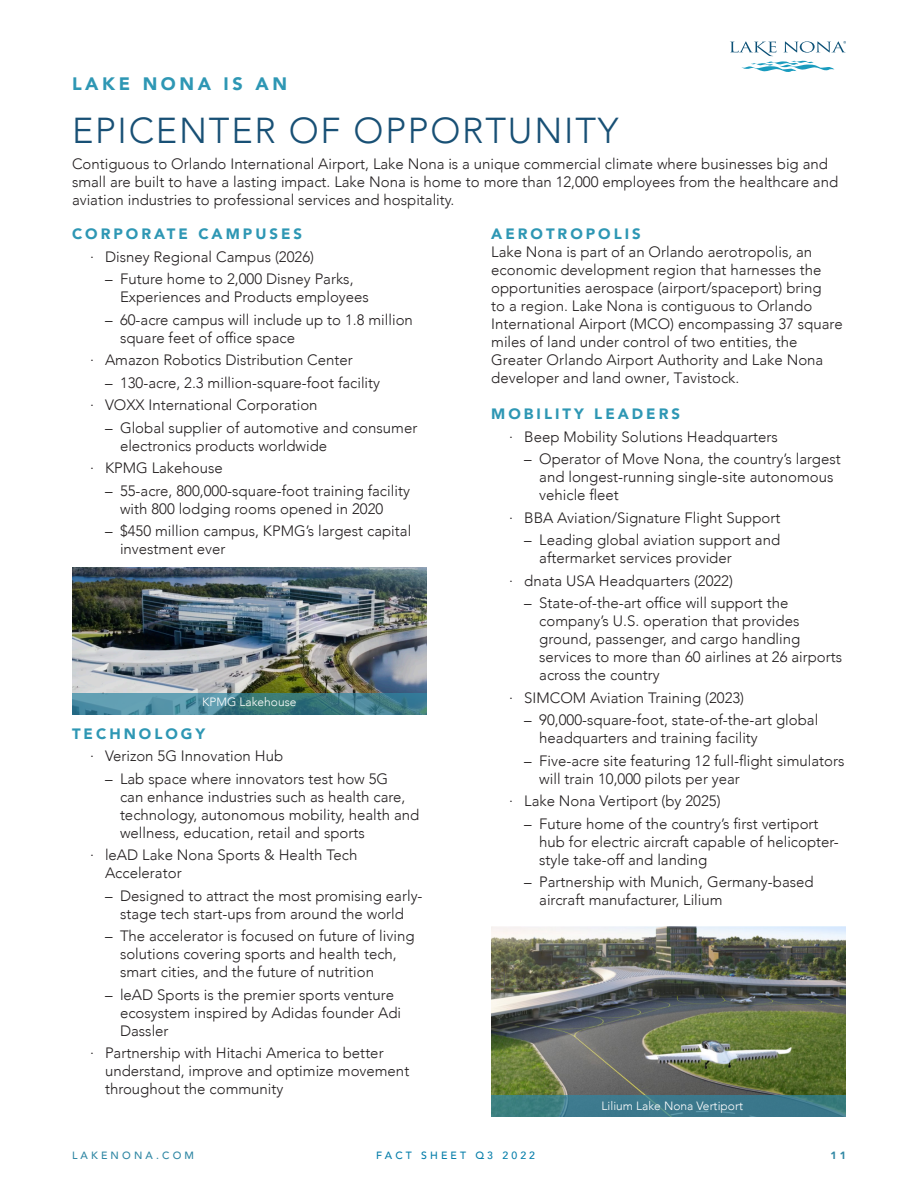
<style>
.page{position:relative;width:918px;height:1188px;background:#fff}
.page>*{position:absolute;margin:0;border:0;box-sizing:border-box;transform-origin:0 0}
.t1{font:300 36px "Avenir";letter-spacing:.05em;color:#185075}
.t2{font:900 18px "Avenir";letter-spacing:.2em;color:#2e97b4}
.t3{font:300 15px/18px "Avenir";color:#231f20}
.t4{font:900 15px "Avenir";letter-spacing:.2em;color:#2e97b4}
.t5{font:300 12px "Avenir";color:#fff}
.t6{font:500 10.5px "Avenir";letter-spacing:.3em;color:#067eaa}
.t7{font:500 10.5px "Avenir";letter-spacing:.3em;color:#3087a4}
.t8{font:900 10.5px "Avenir";color:#3087a4}
.s1{font-style:italic}
</style>
<div class="page">
<svg style="left:730px;top:41px;width:116px;height:31px"></svg>
<img style="left:491px;top:927px;width:355px;height:168px">
<img style="left:72px;top:567px;width:355px;height:126px">
<svg style="left:72px;top:693px;width:355px;height:21px;background:#478593"></svg>
<svg style="left:491px;top:1095px;width:355px;height:21px;background:#3c7a88"></svg>
<p class="t2" style="left:72px;top:68px;width:217px">LAKE NONA IS AN</p>
<p class="t1" style="left:72px;top:109px;width:548px">EPICENTER OF OPPORTUNITY</p>
<p class="t3" style="left:72px;top:155px;width:768px">Contiguous to Orlando International Airport, Lake Nona is a unique commercial climate where businesses big and small are built to have a lasting impact. Lake Nona is home to more than 12,000 employees from the healthcare and aviation industries to professional services and hospitality.</p>
<p class="t4" style="left:72px;top:221px;width:232px">CORPORATE CAMPUSES</p>
<p class="t3" style="left:90px;top:247px;width:226px">∙ Disney Regional Campus (2026)</p>
<p class="t3" style="left:120px;top:270px;width:250px;text-indent:-15px">– Future home to 2,000 Disney Parks,<br>Experiences and Products employees</p>
<p class="t3" style="left:120px;top:310px;width:294px;text-indent:-15px">– 60-acre campus will include up to 1.8 million square feet of office space</p>
<p class="t3" style="left:90px;top:351px;width:264px">∙ Amazon Robotics Distribution Center</p>
<p class="t3" style="left:105px;top:373px;width:277px">– 130-acre, 2.3 million-square-foot facility</p>
<p class="t3" style="left:90px;top:396px;width:229px">∙ VOXX International Corporation</p>
<p class="t3" style="left:120px;top:418px;width:299px;text-indent:-15px">– Global supplier of automotive and consumer electronics products worldwide</p>
<p class="t3" style="left:90px;top:459px;width:134px">∙ KPMG Lakehouse</p>
<p class="t3" style="left:120px;top:481px;width:291px;text-indent:-15px">– 55-acre, 800,000-square-foot training facility with 800 lodging rooms opened in 2020</p>
<p class="t3" style="left:120px;top:522px;width:293px;text-indent:-15px">– $450 million campus, KPMG’s largest capital investment ever</p>
<p class="t5" style="left:202px;top:695px;width:96px">KPMG Lakehouse</p>
<p class="t4" style="left:72px;top:720px;width:135px">TECHNOLOGY</p>
<p class="t3" style="left:90px;top:747px;width:195px">∙ Verizon 5G Innovation Hub</p>
<p class="t3" style="left:120px;top:769px;width:301px;text-indent:-15px">– Lab space where innovators test how 5G<br>can enhance industries such as health care, technology, autonomous mobility, health and wellness, education, retail and sports</p>
<p class="t3" style="left:105px;top:846px;width:254px;text-indent:-15px">∙ leAD Lake Nona Sports &amp; Health Tech<br>Accelerator</p>
<p class="t3" style="left:105px;top:886px;width:319px;text-align:center">– Designed to attract the most promising early&shy;stage tech start-ups from around the world</p>
<p class="t3" style="left:120px;top:927px;width:296px;text-indent:-15px">– The accelerator is focused on future of living solutions covering sports and health tech, smart cities, and the future of nutrition</p>
<p class="t3" style="left:120px;top:985px;width:283px;text-indent:-15px">– leAD Sports is the premier sports venture ecosystem inspired by Adidas founder Adi<br>Dassler</p>
<p class="t3" style="left:105px;top:1044px;width:306px;text-indent:-15px">∙ Partnership with Hitachi America to better understand, improve and optimize movement throughout the community</p>
<p class="t4" style="left:491px;top:221px;width:151px">AEROTROPOLIS</p>
<p class="t3" style="left:491px;top:243px;width:353px">Lake Nona is part of an Orlando aerotropolis<span class="s1">,</span> an economic development region that harnesses the opportunities aerospace (airport/spaceport) bring<br>to a region. Lake Nona is contiguous to Orlando International Airport (MCO) encompassing 37 square miles of land under control of two entities, the Greater Orlando Airport Authority and Lake Nona developer and land owner, Tavistock.</p>
<p class="t4" style="left:491px;top:401px;width:190px">MOBILITY LEADERS</p>
<p class="t3" style="left:509px;top:427px;width:270px">∙ Beep Mobility Solutions Headquarters</p>
<p class="t3" style="left:539px;top:450px;width:303px;text-indent:-15px">– Operator of Move Nona, the country’s largest and longest-running single-site autonomous vehicle fleet</p>
<p class="t3" style="left:509px;top:508px;width:273px">∙ BBA Aviation/Signature Flight Support</p>
<p class="t3" style="left:539px;top:531px;width:242px;text-indent:-15px">– Leading global aviation support and aftermarket services provider</p>
<p class="t3" style="left:509px;top:571px;width:225px">∙ dnata USA Headquarters (2022)</p>
<p class="t3" style="left:539px;top:594px;width:305px;text-indent:-15px">– State-of-the-art office will support the company’s U.S. operation that provides ground, passenger, and cargo handling services to more than 60 airlines at 26 airports across the country</p>
<p class="t3" style="left:509px;top:688px;width:236px">∙ SIMCOM Aviation Training (2023)</p>
<p class="t3" style="left:539px;top:711px;width:281px;text-indent:-15px">– 90,000-square-foot, state-of-the-art global headquarters and training facility</p>
<p class="t3" style="left:539px;top:751px;width:307px;text-indent:-15px">– Five-acre site featuring 12 full-flight simulators will train 10,000 pilots per year</p>
<p class="t3" style="left:509px;top:792px;width:213px">∙ Lake Nona Vertiport (by 2025)</p>
<p class="t3" style="left:539px;top:814px;width:301px;text-indent:-15px">– Future home of the country’s first vertiport hub for electric aircraft capable of helicopter&shy;style take-off and landing</p>
<p class="t3" style="left:539px;top:873px;width:276px;text-indent:-15px">– Partnership with Munich, Germany-based aircraft manufacturer, Lilium</p>
<p class="t5" style="left:602px;top:1098px;width:143px">Lilium Lake Nona Vertiport</p>
<p class="t7" style="left:72px;top:1146px;width:124px">LAKENONA.COM</p>
<p class="t6" style="left:376px;top:1146px;width:160px">FACT SHEET Q3 2022</p>
<p class="t8" style="left:830px;top:1147px;width:17px">1 1</p>
</div>
